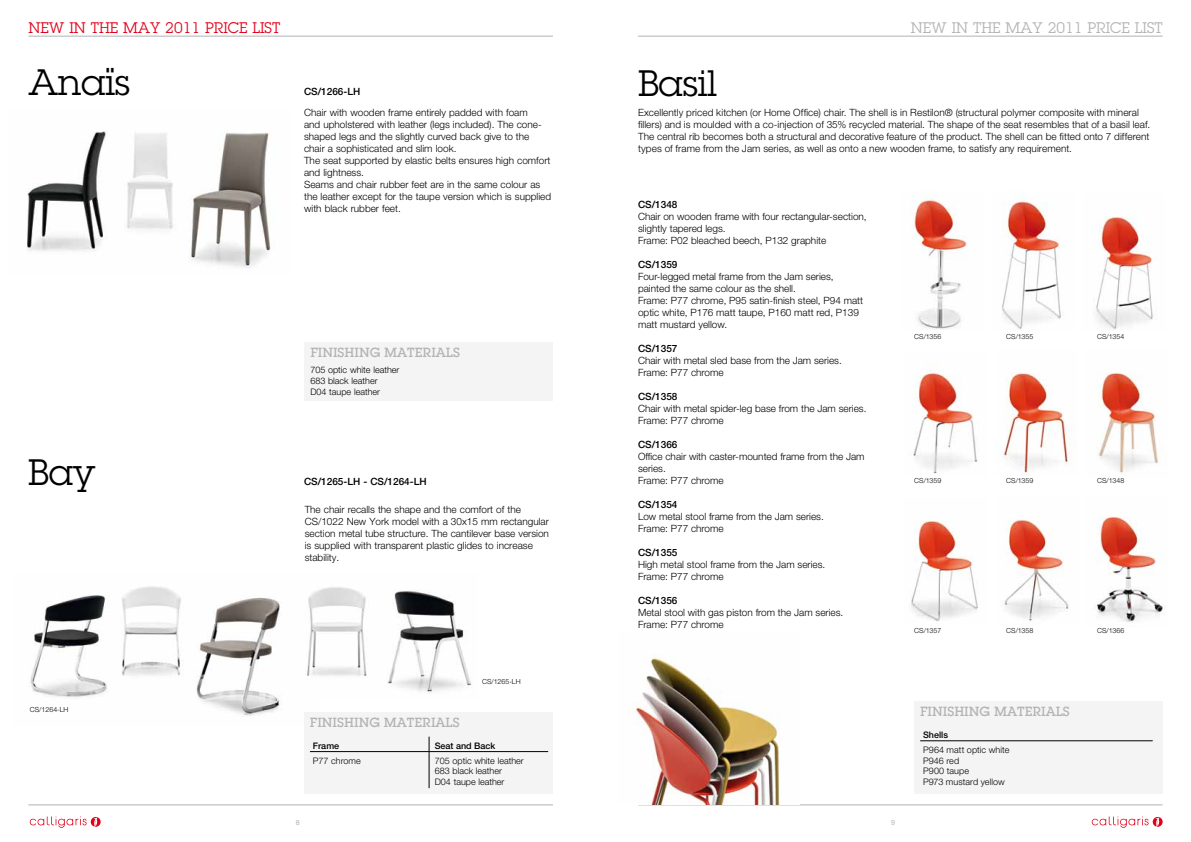
<style>
.page{position:relative;width:1191px;height:842px;background:#fff}
.page>*{position:absolute;margin:0;border:0;box-sizing:border-box;transform-origin:0 0}
.t1{font:36px "Lubalin Graph Std";color:#000}
.t2{font:15px "Lubalin Graph Std";color:#e2001a}
.t3{font:15px "Lubalin Graph Std";color:#b1b3b4}
.t4{font:500 13px "Lubalin Graph Std";color:#b1b3b4}
.t5{font:300 10px/12px "Helvetica Neue LT Std";color:#000}
.t6{font:500 10px "Helvetica Neue LT Std";color:#000}
.t7{font:300 9px/10.8px "Helvetica Neue LT Std";color:#000}
.t8{font:500 9px "Helvetica Neue LT Std";color:#000}
.t9{font:300 7px "Helvetica Neue LT Std";letter-spacing:.01em;color:#000}
.t10{font:7px "Helvetica Neue LT Std";color:#b1b3b4}
</style>
<div class="page">
<svg style="left:1091px;top:816px;width:71px;height:12px"></svg>
<svg style="left:30px;top:816px;width:71px;height:12px"></svg>
<hr style="left:638px;top:36px;width:524px;height:1px;background:#b1b3b4">
<hr style="left:28px;top:36px;width:525px;height:1px;background:#b1b3b4">
<hr style="left:638px;top:804px;width:524px;height:1px;background:#b1b3b4">
<hr style="left:28px;top:804px;width:525px;height:1px;background:#b1b3b4">
<img style="left:27px;top:131px;width:244px;height:137px">
<img style="left:29px;top:586px;width:253px;height:130px">
<img style="left:307px;top:587px;width:165px;height:107px">
<img style="left:1097px;top:373px;width:62px;height:101px">
<img style="left:911px;top:199px;width:57px;height:130px">
<img style="left:1004px;top:373px;width:70px;height:103px">
<img style="left:1093px;top:216px;width:64px;height:113px">
<img style="left:911px;top:521px;width:67px;height:101px">
<img style="left:913px;top:370px;width:65px;height:104px">
<img style="left:1002px;top:201px;width:59px;height:129px">
<img style="left:1004px;top:519px;width:65px;height:102px">
<img style="left:1096px;top:517px;width:69px;height:105px">
<img style="left:634px;top:655px;width:146px;height:149px">
<div style="left:305px;top:342px;width:248px;height:58px;background:#f4f4f5"></div>
<div style="left:304px;top:712px;width:249px;height:82px;background:#f4f4f5"></div>
<svg style="left:429px;top:737px;width:1px;height:14px"></svg>
<hr style="left:429px;top:752px;width:1px;height:36px;background:#000">
<hr style="left:310px;top:751px;width:119px;height:1px;background:#000">
<hr style="left:429px;top:751px;width:119px;height:1px;background:#000">
<div style="left:914px;top:701px;width:248px;height:93px;background:#f4f4f5"></div>
<hr style="left:920px;top:741px;width:232px;height:1px;background:#000">
<h2 class="t2" style="left:28px;top:19px;width:253px">NEW IN THE MAY 2011 PRICE LIST</h2>
<h2 class="t3" style="left:911px;top:19px;width:253px">NEW IN THE MAY 2011 PRICE LIST</h2>
<h1 class="t1" style="left:28px;top:60px;width:103px">Anaïs</h1>
<h1 class="t1" style="left:28px;top:450px;width:69px">Bay</h1>
<p class="t9" style="left:30px;top:705px;width:40px">CS/1264-LH</p>
<p class="t6" style="left:304px;top:86px;width:58px">CS/1266-LH</p>
<p class="t5" style="left:304px;top:107px;width:249px">Chair with wooden frame entirely padded with foam<br>and upholstered with leather (legs included). The cone&shy;shaped legs and the slightly curved back give to the chair a sophisticated and slim look.<br>The seat supported by elastic belts ensures high comfort and lightness.<br>Seams and chair rubber feet are in the same colour as the leather except for the taupe version which is supplied with black rubber feet.</p>
<h3 class="t4" style="left:310px;top:344px;width:151px">FINISHING MATERIALS</h3>
<p class="t7" style="left:310px;top:364px;width:90px">705 optic white leather<br>683 black leather<br>D04 taupe leather</p>
<p class="t6" style="left:304px;top:476px;width:124px">CS/1265-LH - CS/1264-LH</p>
<p class="t5" style="left:305px;top:503px;width:246px">The chair recalls the shape and the comfort of the CS/1022 New York model with a 30x15 mm rectangular section metal tube structure. The cantilever base version is supplied with transparent plastic glides to increase stability.</p>
<p class="t9" style="left:482px;top:677px;width:40px">CS/1265-LH</p>
<h3 class="t4" style="left:310px;top:714px;width:151px">FINISHING MATERIALS</h3>
<p class="t8" style="left:313px;top:740px;width:28px">Frame</p>
<p class="t8" style="left:435px;top:740px;width:62px">Seat and Back</p>
<p class="t7" style="left:313px;top:755px;width:49px">P77 chrome</p>
<p class="t7" style="left:435px;top:755px;width:90px">705 optic white leather<br>683 black leather<br>D04 taupe leather</p>
<h1 class="t1" style="left:638px;top:60px;width:81px">Basil</h1>
<p class="t5" style="left:638px;top:107px;width:513px">Excellently priced kitchen (or Home Office) chair. The shell is in Restilon® (structural polymer composite with mineral fillers) and is moulded with a co-injection of 35% recycled material. The shape of the seat resembles that of a basil leaf.<br>The central rib becomes both a structural and decorative feature of the product. The shell can be fitted onto 7 different types of frame from the Jam series, as well as onto a new wooden frame, to satisfy any requirement.</p>
<p class="t6" style="left:638px;top:198px;width:41px">CS/1348</p>
<p class="t5" style="left:638px;top:210px;width:230px">Chair on wooden frame with four rectangular-section, slightly tapered legs.<br>Frame: P02 bleached beech, P132 graphite</p>
<p class="t6" style="left:638px;top:258px;width:41px">CS/1359</p>
<p class="t5" style="left:638px;top:270px;width:227px">Four-legged metal frame from the Jam series, painted the same colour as the shell.<br>Frame: P77 chrome, P95 satin-finish steel, P94 matt optic white, P176 matt taupe, P160 matt red, P139 matt mustard yellow.</p>
<p class="t6" style="left:638px;top:342px;width:41px">CS/1357</p>
<p class="t5" style="left:638px;top:354px;width:205px">Chair with metal sled base from the Jam series.<br>Frame: P77 chrome</p>
<p class="t6" style="left:638px;top:390px;width:41px">CS/1358</p>
<p class="t5" style="left:638px;top:402px;width:230px">Chair with metal spider-leg base from the Jam series.<br>Frame: P77 chrome</p>
<p class="t6" style="left:638px;top:438px;width:41px">CS/1366</p>
<p class="t5" style="left:638px;top:450px;width:228px">Office chair with caster-mounted frame from the Jam series.<br>Frame: P77 chrome</p>
<p class="t6" style="left:638px;top:498px;width:41px">CS/1354</p>
<p class="t5" style="left:638px;top:510px;width:187px">Low metal stool frame from the Jam series.<br>Frame: P77 chrome</p>
<p class="t6" style="left:638px;top:546px;width:41px">CS/1355</p>
<p class="t5" style="left:638px;top:558px;width:189px">High metal stool frame from the Jam series.<br>Frame: P77 chrome</p>
<p class="t6" style="left:638px;top:594px;width:41px">CS/1356</p>
<p class="t5" style="left:638px;top:606px;width:207px">Metal stool with gas piston from the Jam series.<br>Frame: P77 chrome</p>
<p class="t9" style="left:914px;top:332px;width:29px">CS/1356</p>
<p class="t9" style="left:914px;top:476px;width:29px">CS/1359</p>
<p class="t9" style="left:1006px;top:332px;width:29px">CS/1355</p>
<p class="t9" style="left:1006px;top:476px;width:29px">CS/1359</p>
<p class="t9" style="left:1097px;top:332px;width:29px">CS/1354</p>
<p class="t9" style="left:1097px;top:476px;width:29px">CS/1348</p>
<p class="t9" style="left:914px;top:626px;width:29px">CS/1357</p>
<p class="t9" style="left:1006px;top:626px;width:29px">CS/1358</p>
<p class="t9" style="left:1097px;top:626px;width:29px">CS/1366</p>
<h3 class="t4" style="left:920px;top:703px;width:151px">FINISHING MATERIALS</h3>
<p class="t8" style="left:923px;top:729px;width:27px">Shells</p>
<p class="t7" style="left:923px;top:744px;width:88px">P964 matt optic white<br>P946 red<br>P900 taupe<br>P973 mustard yellow</p>
<p class="t10" style="left:296px;top:818px;width:5px">8</p>
<p class="t10" style="left:891px;top:818px;width:5px">9</p>
</div>
